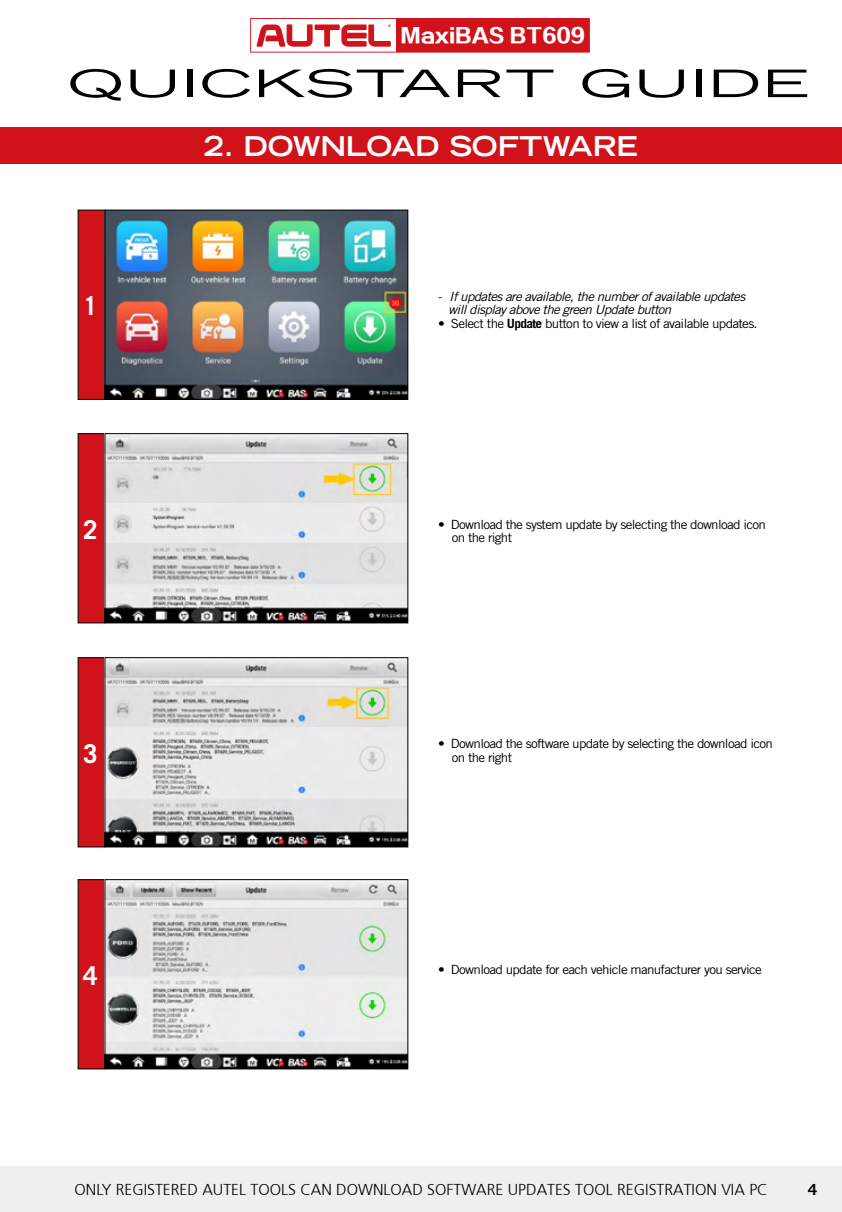
<style>
.page{position:relative;width:842px;height:1212px;background:#fff}
.page>*{position:absolute;margin:0;border:0;box-sizing:border-box;transform-origin:0 0}
.t1{font:expanded 37.8px "Trade Gothic LT Std";letter-spacing:.015em;color:#000;scale:1.57 1}
.t2{font:700 expanded 27.45px "Trade Gothic LT Std";letter-spacing:-.01em;color:#fff}
.t3{font:700 25.88px "Trade Gothic LT Std";color:#fff}
.t4{font:19.57px "FZZDHJW GB1 0";color:#fff}
.t5{font:300 15.75px "True Frutiger";color:#000}
.t6{font:700 15.3px "Trade Gothic LT Std";color:#000;scale:1.06 1}
.t7{font:12.6px/13.5px "Trade Gothic LT Std";letter-spacing:-.05em;color:#000;scale:1.06 1}
.t8{font:italic 12.6px/13.5px "Trade Gothic LT Std";letter-spacing:-.05em;color:#000;scale:1.06 1}
.s1{font-style:normal}
.s2{font-weight:700}
</style>
<div class="page">
<div style="left:0;top:1166px;width:842px;height:46px;background:#efefef"></div>
<div style="left:0;top:127px;width:842px;height:37px;background:#d0121b"></div>
<svg style="left:250px;top:18px;width:340px;height:35px"></svg>
<div style="left:78px;top:210px;width:27px;height:190px;background:#d0121b;border:1px solid #000"></div>
<img style="left:107px;top:212px;width:299px;height:186px">
<div style="left:105px;top:210px;width:303px;height:190px;border:1px solid #000"></div>
<div style="left:78px;top:657px;width:27px;height:190px;background:#d0121b"></div>
<img style="left:107px;top:659px;width:299px;height:186px">
<div style="left:105px;top:657px;width:303px;height:190px;border:1px solid #000"></div>
<div style="left:78px;top:433px;width:27px;height:190px;background:#d0121b"></div>
<img style="left:107px;top:435px;width:299px;height:186px">
<div style="left:105px;top:433px;width:303px;height:190px;border:1px solid #000"></div>
<div style="left:78px;top:879px;width:27px;height:190px;background:#d0121b"></div>
<img style="left:107px;top:881px;width:299px;height:186px">
<div style="left:105px;top:879px;width:303px;height:190px;border:1px solid #000"></div>
<h3 class="t4" style="left:400px;top:25px;width:186px">MaxiBAS BT609</h3>
<h1 class="t1" style="left:68px;top:59px;width:473px">QUICKSTART GUIDE</h1>
<h2 class="t2" style="left:204px;top:128px;width:435px">2. DOWNLOAD SOFTWARE</h2>
<h3 class="t3" style="left:83px;top:290px;width:16px">1</h3>
<p class="t8" style="left:448px;top:290px;width:282px;text-indent:-10px"><span class="s1">-</span> If updates are available, the number of available updates will display above the green Update button</p>
<p class="t7" style="left:438px;top:316px;width:303px">• Select the <span class="s2">Update</span> button to view a list of available updates.</p>
<h3 class="t3" style="left:83px;top:514px;width:16px">2</h3>
<p class="t7" style="left:452px;top:517px;width:298px;text-indent:-14px">• Download the system update by selecting the download icon on the right</p>
<h3 class="t3" style="left:83px;top:738px;width:16px">3</h3>
<p class="t7" style="left:452px;top:737px;width:304px;text-indent:-14px">• Download the software update by selecting the download icon on the right</p>
<h3 class="t3" style="left:83px;top:960px;width:16px">4</h3>
<p class="t7" style="left:438px;top:963px;width:307px">• Download update for each vehicle manufacturer you service</p>
<p class="t5" style="left:75px;top:1181px;width:695px">ONLY REGISTERED AUTEL TOOLS CAN DOWNLOAD SOFTWARE UPDATES TOOL REGISTRATION VIA PC</p>
<p class="t6" style="left:808px;top:1180px;width:10px">4</p>
</div>
